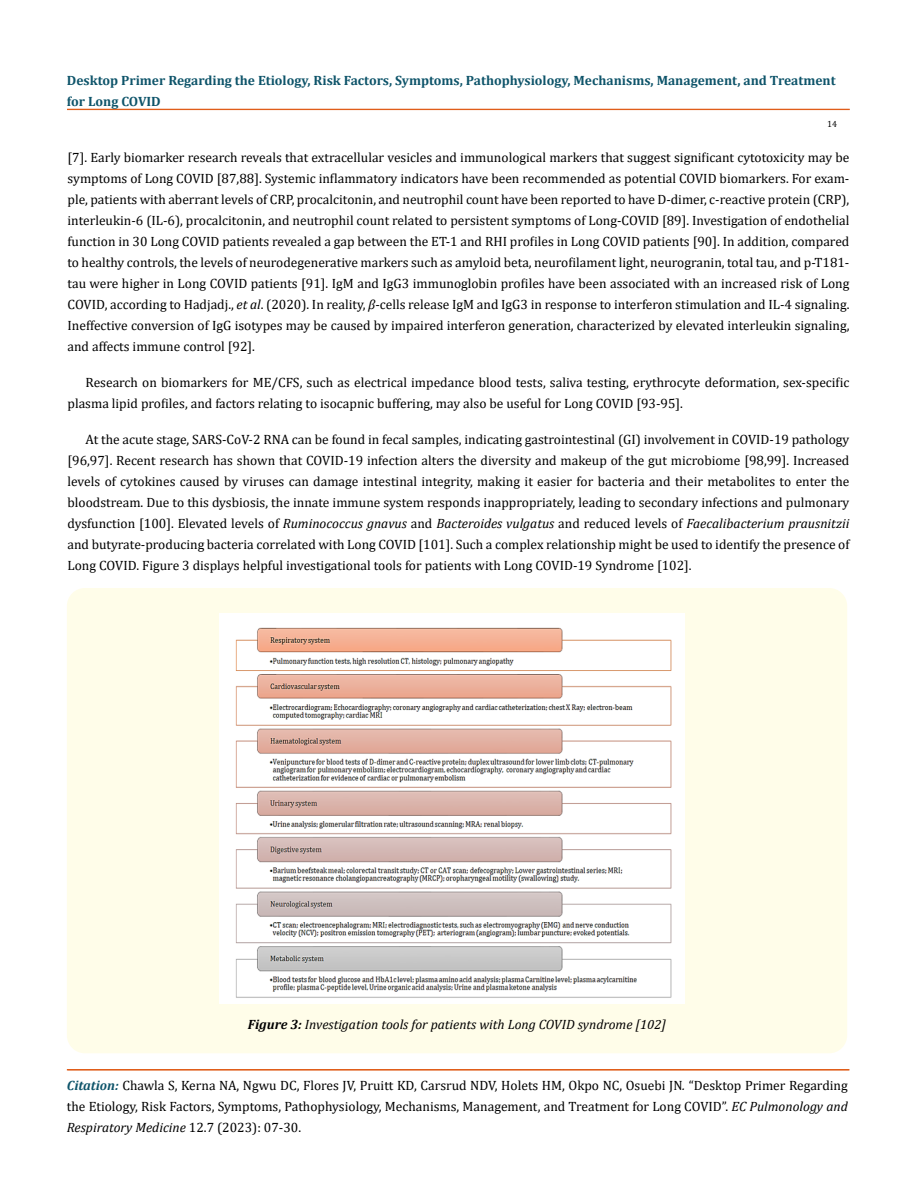
<style>
.page{position:relative;width:917px;height:1188px;background:#fff}
.page>*{position:absolute;margin:0;border:0;box-sizing:border-box;transform-origin:0 0}
.t1{font:13.5px/21px "Cambria";color:#000;text-align:justify}
.t2{font:700 13.5px/21px "Cambria";color:#0e546a}
.t3{font:italic 13.5px "Cambria";color:#000}
.t4{font:9px "Cambria";color:#000}
.s1{font-style:italic}
.s2{font-weight:700}
.s3{font-weight:700;font-style:italic;color:#0e546a}
</style>
<div class="page">
<div style="left:67px;top:109px;width:782px;height:1px;border:1px solid #e05d1a"></div>
<div style="left:67px;top:588px;width:780px;height:465px;background:#fffde9;border-radius:18px"></div>
<img style="left:219px;top:613px;width:466px;height:390px">
<p class="t2" style="left:67px;top:69px;width:770px">Desktop Primer Regarding the Etiology, Risk Factors, Symptoms, Pathophysiology, Mechanisms, Management, and Treatment for Long COVID</p>
<p class="t4" style="left:827px;top:118px;width:11px">14</p>
<p class="t1" style="left:68px;top:147px;width:783px">[7]. Early biomarker research reveals that extracellular vesicles and immunological markers that suggest significant cytotoxicity may be symptoms of Long COVID [87,88]. Systemic inflammatory indicators have been recommended as potential COVID biomarkers. For exam&shy;ple, patients with aberrant levels of CRP, procalcitonin, and neutrophil count have been reported to have D-dimer, c-reactive protein (CRP), interleukin-6 (IL-6), procalcitonin, and neutrophil count related to persistent symptoms of Long-COVID [89]. Investigation of endothelial function in 30 Long COVID patients revealed a gap between the ET-1 and RHI profiles in Long COVID patients [90]. In addition, compared to healthy controls, the levels of neurodegenerative markers such as amyloid beta, neurofilament light, neurogranin, total tau, and p-T181- tau were higher in Long COVID patients [91]. IgM and IgG3 immunoglobin profiles have been associated with an increased risk of Long COVID, according to Hadjadj., <span class="s1">et al</span>. (2020). In reality, <span class="s1">β</span>-cells release IgM and IgG3 in response to interferon stimulation and IL-4 signaling.<br>Ineffective conversion of IgG isotypes may be caused by impaired interferon generation, characterized by elevated interleukin signaling, and affects immune control [92].</p>
<p class="t1" style="left:68px;top:372px;width:783px;text-indent:18px">Research on biomarkers for ME/CFS, such as electrical impedance blood tests, saliva testing, erythrocyte deformation, sex-specific plasma lipid profiles, and factors relating to isocapnic buffering, may also be useful for Long COVID [93-95].</p>
<p class="t1" style="left:68px;top:429px;width:783px;text-indent:18px">At the acute stage, SARS-CoV-2 RNA can be found in fecal samples, indicating gastrointestinal (GI) involvement in COVID-19 pathology [96,97]. Recent research has shown that COVID-19 infection alters the diversity and makeup of the gut microbiome [98,99]. Increased levels of cytokines caused by viruses can damage intestinal integrity, making it easier for bacteria and their metabolites to enter the bloodstream. Due to this dysbiosis, the innate immune system responds inappropriately, leading to secondary infections and pulmonary dysfunction [100]. Elevated levels of <span class="s1">Ruminococcus gnavus</span> and <span class="s1">Bacteroides vulgatus</span> and reduced levels of <span class="s1">Faecalibacterium prausnitzii </span>and butyrate-producing bacteria correlated with Long COVID [101]. Such a complex relationship might be used to identify the presence of Long COVID. Figure 3 displays helpful investigational tools for patients with Long COVID-19 Syndrome [102].</p>
<p class="t3" style="left:248px;top:1015px;width:419px"><span class="s2">Figure 3:</span> Investigation tools for patients with Long COVID syndrome [102]</p>
<p class="t1" style="left:67px;top:1075px;width:782px"><span class="s3">Citation:</span> Chawla S, Kerna NA, Ngwu DC, Flores JV, Pruitt KD, Carsrud NDV, Holets HM, Okpo NC, Osuebi JN<span class="s1">.</span> “Desktop Primer Regarding the Etiology, Risk Factors, Symptoms, Pathophysiology, Mechanisms, Management, and Treatment for Long COVID”. <span class="s1">EC Pulmonology and Respiratory Medicine</span> 12.7 (2023): 07-30.</p>
</div>
